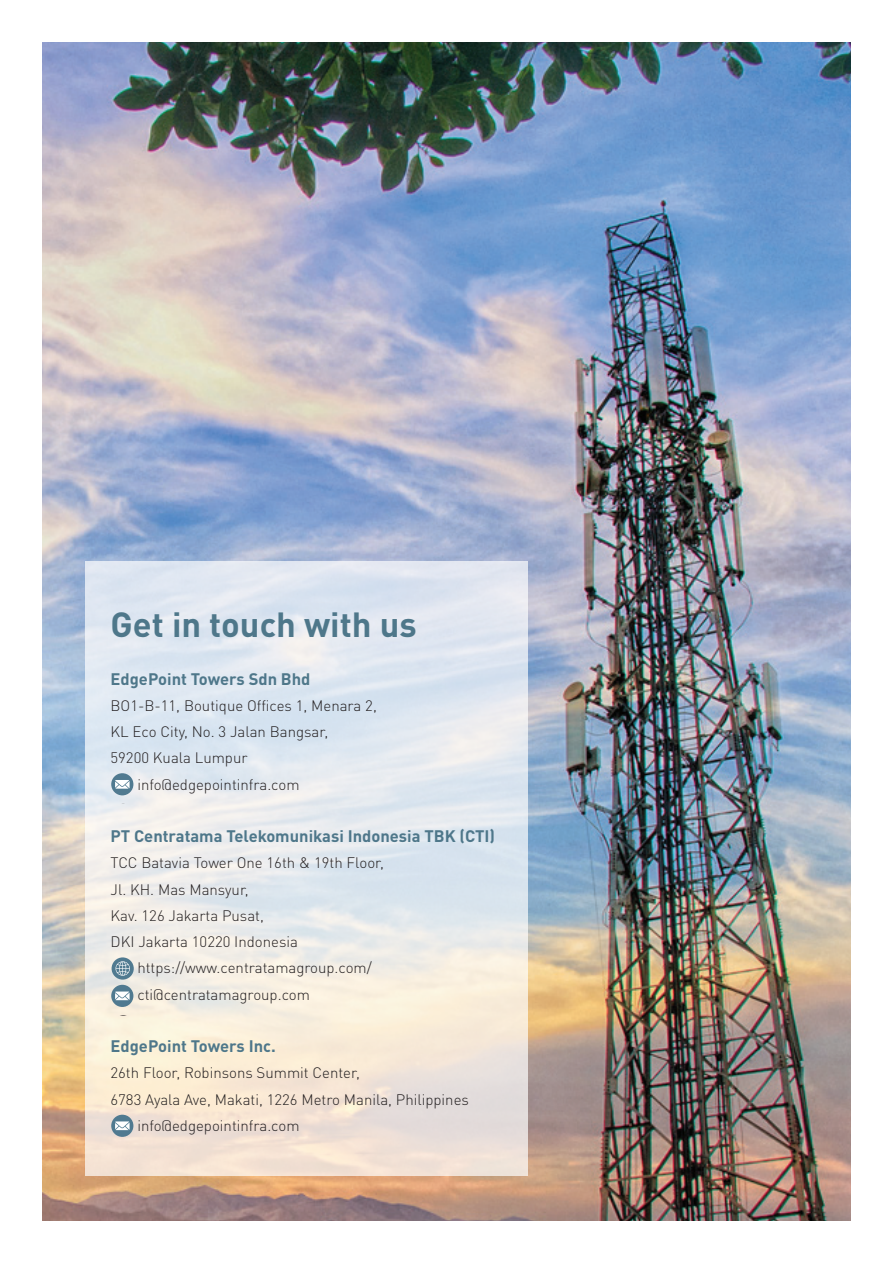
<style>
.page{position:relative;width:893px;height:1263px;background:#fff}
.page>*{position:absolute;margin:0;border:0;box-sizing:border-box;transform-origin:0 0}
.t1{font:700 34.5px "DINOT";color:#4e778a}
.t2{font:700 16.5px "DINOT";color:#4e778a}
.t3{font:300 15px/26.2px "DINOT";color:#231f20}
</style>
<div class="page">
<img style="left:43px;top:43px;width:807px;height:1177px">
<svg style="left:85px;top:561px;width:442px;height:615px;background:#e8e8e7"></svg>
<div style="left:111px;top:773px;width:22px;height:22px;background:#507a90;border-radius:50%"></div>
<svg style="left:115px;top:780px;width:15px;height:9px"></svg>
<div style="left:111px;top:985px;width:22px;height:22px;background:#507a90;border-radius:50%"></div>
<svg style="left:115px;top:991px;width:15px;height:9px"></svg>
<div style="left:111px;top:1115px;width:22px;height:22px;background:#507a90;border-radius:50%"></div>
<svg style="left:115px;top:1121px;width:15px;height:9px"></svg>
<svg style="left:112px;top:957px;width:22px;height:22px"></svg>
<svg style="left:116px;top:961px;width:14px;height:15px"></svg>
<h1 class="t1" style="left:111px;top:601px;width:308px">Get in touch with us</h1>
<p class="t2" style="left:111px;top:668px;width:201px">EdgePoint Towers Sdn Bhd</p>
<p class="t3" style="left:111px;top:692px;width:268px">BO1-B-11, Boutique Offices 1, Menara 2,</p>
<p class="t3" style="left:111px;top:718px;width:219px">KL Eco City, No. 3 Jalan Bangsar,</p>
<p class="t3" style="left:111px;top:745px;width:139px">59200 Kuala Lumpur</p>
<p class="t3" style="left:137px;top:771px;width:164px">info@edgepointinfra.com</p>
<p class="t2" style="left:111px;top:825px;width:386px">PT Centratama Telekomunikasi Indonesia TBK (CTI)</p>
<p class="t3" style="left:111px;top:850px;width:275px">TCC Batavia Tower One 16th &amp; 19th Floor,<br>Jl. KH. Mas Mansyur,<br>Kav. 126 Jakarta Pusat,<br>DKI Jakarta 10220 Indonesia</p>
<p class="t3" style="left:137px;top:955px;width:236px">https://www.centratamagroup.com/ cti@centratamagroup.com</p>
<p class="t2" style="left:111px;top:1035px;width:167px">EdgePoint Towers Inc.</p>
<p class="t3" style="left:111px;top:1060px;width:251px">26th Floor, Robinsons Summit Center,</p>
<p class="t3" style="left:111px;top:1086px;width:360px">6783 Ayala Ave, Makati, 1226 Metro Manila, Philippines</p>
<p class="t3" style="left:137px;top:1112px;width:164px">info@edgepointinfra.com</p>
</div>
